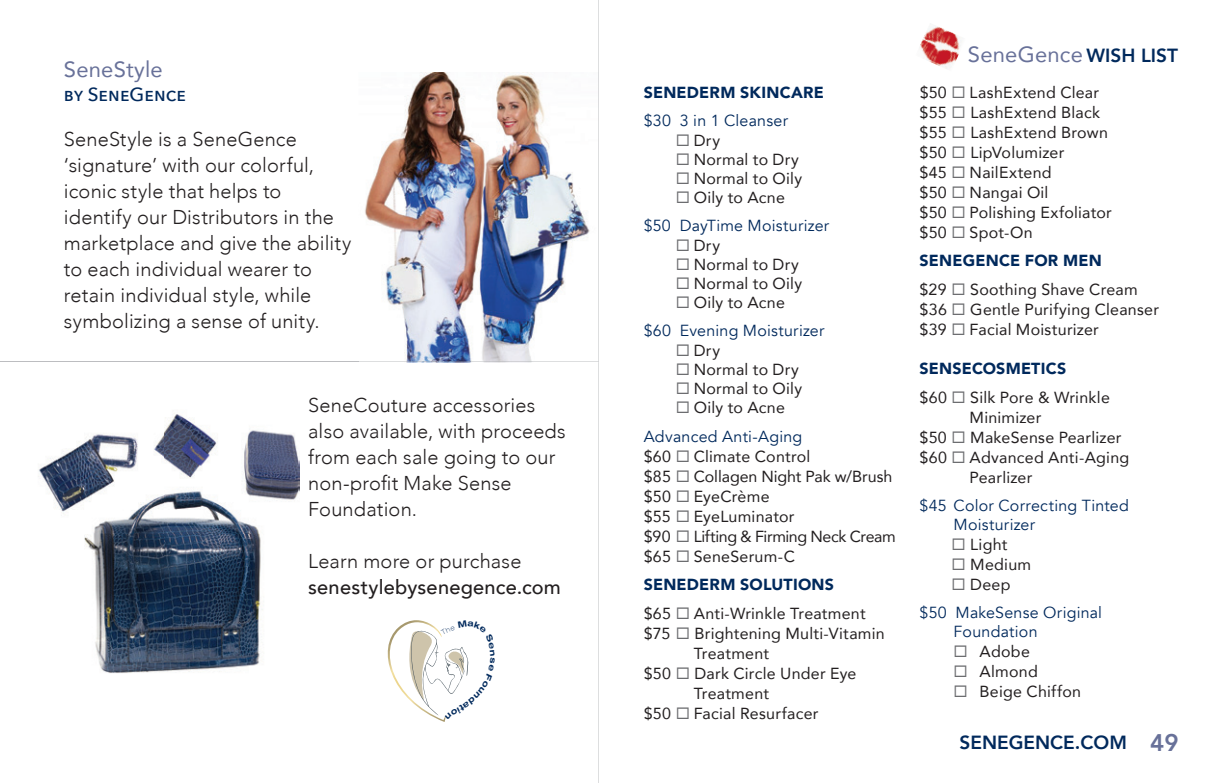
<style>
.page{position:relative;width:1224px;height:783px;background:#fff}
.page>*{position:absolute;margin:0;border:0;box-sizing:border-box;transform-origin:0 0}
.t1{font:22px "Avenir";letter-spacing:.01em;color:#687199}
.t2{font:300 20px/26px "Avenir";letter-spacing:.01em;color:#231f20}
.t3{font:500 20px "Avenir";letter-spacing:.01em;color:#231f20}
.t4{font:800 19px "Avenir";color:#00295c}
.t5{font:500 19px "Avenir Next";color:#00295c}
.t6{font:16px/20px "Avenir";letter-spacing:.015em;color:#231f20}
.t7{font:16px/28.2px "Avenir";letter-spacing:.015em;color:#00295c}
.t8{font:900 16px "Avenir";letter-spacing:.015em;color:#00295c}
.s1{color:#6c6d70}
.s2{color:#231f20}
.s3{font-weight:900;color:#00295c}
.s4{font-weight:800;font-size:19px;color:#00295c}
.s5{font-size:24px;color:#687199}
</style>
<div class="page">
<img style="left:359px;top:72px;width:240px;height:290px">
<hr style="left:598px;top:0;width:1px;height:72px;background:#bcbdc0">
<hr style="left:598px;top:362px;width:1px;height:421px;background:#bcbdc0">
<img style="left:919px;top:26px;width:42px;height:43px">
<hr style="left:0;top:361px;width:359px;height:1px;background:#bcbdc0">
<img style="left:38px;top:413px;width:261px;height:260px">
<svg style="left:387px;top:620px;width:82px;height:102px"></svg>
<h1 class="t1" style="left:64px;top:52px;width:100px">SeneStyle</h1>
<p class="t5" style="left:64px;top:78px;width:124px">BY SENEGENCE</p>
<p class="t2" style="left:64px;top:126px;width:289px">SeneStyle is a SeneGence ‘signature’ with our colorful, iconic style that helps to identify our Distributors in the marketplace and give the ability to each individual wearer to retain individual style, while symbolizing a sense of unity.</p>
<p class="t2" style="left:308px;top:392px;width:259px">SeneCouture accessories also available, with proceeds from each sale going to our non-profit Make Sense<br>Foundation.</p>
<p class="t2" style="left:308px;top:548px;width:215px">Learn more or purchase</p>
<p class="t3" style="left:308px;top:570px;width:254px">senestylebysenegence.com</p>
<p class="t8" style="left:644px;top:79px;width:182px">SENEDERM SKINCARE</p>
<p class="t7" style="left:644px;top:107px;width:146px">$30 3 in 1 Cleanser</p>
<p class="t6" style="left:676px;top:130px;width:46px"><span class="s1">◻</span> Dry</p>
<p class="t6" style="left:676px;top:149px;width:125px"><span class="s1">◻</span> Normal to Dry</p>
<p class="t6" style="left:676px;top:168px;width:128px"><span class="s1">◻</span> Normal to Oily</p>
<p class="t7" style="left:644px;top:184px;width:187px;text-indent:32px"><span class="s1">◻</span> <span class="s2">Oily to Acne<br></span>$50 DayTime Moisturizer</p>
<p class="t6" style="left:676px;top:235px;width:46px"><span class="s1">◻</span> Dry</p>
<p class="t6" style="left:676px;top:254px;width:125px"><span class="s1">◻</span> Normal to Dry</p>
<p class="t6" style="left:676px;top:273px;width:128px"><span class="s1">◻</span> Normal to Oily</p>
<p class="t7" style="left:644px;top:289px;width:182px;text-align:center"><span class="s1">◻</span> <span class="s2">Oily to Acne<br></span>$60 Evening Moisturizer</p>
<p class="t6" style="left:676px;top:339px;width:46px"><span class="s1">◻</span> Dry</p>
<p class="t6" style="left:676px;top:359px;width:125px"><span class="s1">◻</span> Normal to Dry</p>
<p class="t6" style="left:676px;top:378px;width:128px"><span class="s1">◻</span> Normal to Oily</p>
<p class="t7" style="left:644px;top:393px;width:160px;line-height:29px;text-indent:32px"><span class="s1">◻</span> <span class="s2">Oily to Acne<br></span>Advanced Anti-Aging</p>
<p class="t6" style="left:644px;top:446px;width:253px">$60 <span class="s1">◻</span> Climate Control<br>$85 <span class="s1">◻</span> Collagen Night Pak w/Brush $50 <span class="s1">◻</span> EyeCrème<br>$55 <span class="s1">◻</span> EyeLuminator<br>$90 <span class="s1">◻</span> Lifting &amp; Firming Neck Cream $65 <span class="s1">◻</span> SeneSerum-C</p>
<p class="t6" style="left:644px;top:570px;width:223px;line-height:29px"><span class="s3">SENEDERM SOLUTIONS<br></span>$65 <span class="s1">◻</span> Anti-Wrinkle Treatment</p>
<p class="t6" style="left:644px;top:623px;width:243px">$75 <span class="s1">◻</span> Brightening Multi-Vitamin</p>
<p class="t6" style="left:694px;top:643px;width:77px">Treatment</p>
<p class="t6" style="left:644px;top:663px;width:214px">$50 <span class="s1">◻</span> Dark Circle Under Eye</p>
<p class="t6" style="left:694px;top:683px;width:77px">Treatment</p>
<p class="t6" style="left:644px;top:703px;width:176px">$50 <span class="s1">◻</span> Facial Resurfacer</p>
<h1 class="t1" style="left:968px;top:36px;width:212px">SeneGence <span class="s4">WISH LIST</span></h1>
<p class="t6" style="left:920px;top:82px;width:194px">$50 <span class="s1">◻</span> LashExtend Clear $55 <span class="s1">◻</span> LashExtend Black $55 <span class="s1">◻</span> LashExtend Brown $50 <span class="s1">◻</span> LipVolumizer<br>$45 <span class="s1">◻</span> NailExtend<br>$50 <span class="s1">◻</span> Nangai Oil<br>$50 <span class="s1">◻</span> Polishing Exfoliator $50 <span class="s1">◻</span> Spot-On</p>
<p class="t6" style="left:920px;top:246px;width:220px;line-height:29px"><span class="s3">SENEGENCE FOR MEN<br></span>$29 <span class="s1">◻</span> Soothing Shave Cream</p>
<p class="t6" style="left:920px;top:299px;width:241px">$36 <span class="s1">◻</span> Gentle Purifying Cleanser $39 <span class="s1">◻</span> Facial Moisturizer</p>
<p class="t6" style="left:920px;top:353px;width:192px;line-height:29px"><span class="s3">SENSECOSMETICS<br></span>$60 <span class="s1">◻</span> Silk Pore &amp; Wrinkle</p>
<p class="t6" style="left:970px;top:407px;width:73px">Minimizer</p>
<p class="t6" style="left:920px;top:427px;width:203px">$50 <span class="s1">◻</span> MakeSense Pearlizer</p>
<p class="t6" style="left:920px;top:447px;width:211px">$60 <span class="s1">◻</span> Advanced Anti-Aging</p>
<p class="t6" style="left:970px;top:467px;width:64px">Pearlizer</p>
<p class="t7" style="left:954px;top:496px;width:177px;line-height:19.2px;text-indent:-34px">$45 Color Correcting Tinted<br>Moisturizer</p>
<p class="t6" style="left:952px;top:534px;width:57px"><span class="s1">◻</span> Light</p>
<p class="t6" style="left:952px;top:554px;width:81px"><span class="s1">◻</span> Medium</p>
<p class="t7" style="left:920px;top:571px;width:184px;text-indent:32px"><span class="s1">◻</span> <span class="s2">Deep<br></span>$50 MakeSense Original</p>
<p class="t7" style="left:954px;top:618px;width:86px">Foundation</p>
<p class="t6" style="left:954px;top:641px;width:78px"><span class="s1">◻</span> Adobe</p>
<p class="t6" style="left:954px;top:661px;width:86px"><span class="s1">◻</span> Almond</p>
<p class="t6" style="left:954px;top:681px;width:129px"><span class="s1">◻</span> Beige Chiffon</p>
<p class="t4" style="left:960px;top:728px;width:221px">SENEGENCE.COM <span class="s5">49</span></p>
</div>
